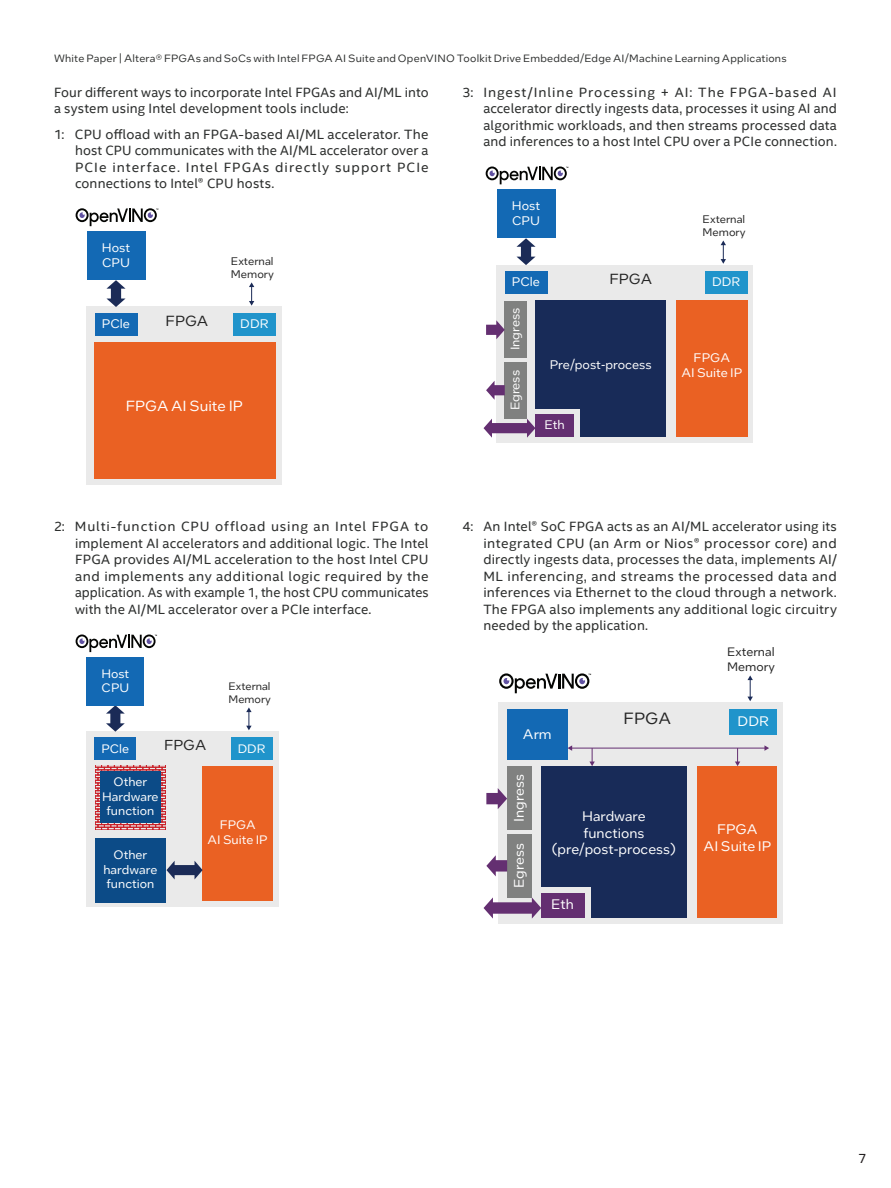
<style>
.page{position:relative;width:891px;height:1188px;background:#fff}
.page>*{position:absolute;margin:0;border:0;box-sizing:border-box;transform-origin:0 0}
.t1{font:16.2px "Intel One Text";color:#242424}
.t2{font:14.55px "Intel One Text";color:#fff}
.t3{font:14.55px "Intel One Text";color:#242424}
.t4{font:14.4px "Intel One Text";color:#242424}
.t5{font:13.8px/16.5px "Intel One Text";color:#fff;text-align:center}
.t6{font:13.5px/16.5px "Intel Clear";letter-spacing:.01em;color:#2d2f2e;text-align:justify}
.t7{font:13.5px "Intel Clear";color:#231f20}
.t8{font:12.45px/14.9px "Intel One Text";color:#fff}
.t9{font:12.15px/14.7px "Intel One Text";color:#fff;text-align:center}
.t10{font:12.15px/14.5px "Intel One Text";color:#242424}
.t11{font:10.95px/13px "Intel One Text";color:#242424}
.t12{font:10.8px/12.9px "Intel One Text";color:#242424}
.t13{font:10.5px "Intel One Text";letter-spacing:.02em;color:#2d2f2e}
</style>
<div class="page">
<div style="left:498px;top:702px;width:285px;height:222px;background:#eaeaea"></div>
<div style="left:507px;top:710px;width:61px;height:50px;background:#1369b4"></div>
<div style="left:730px;top:710px;width:47px;height:25px;background:#2094cb"></div>
<div style="left:698px;top:766px;width:79px;height:151px;background:#ea6123"></div>
<div style="left:541px;top:766px;width:146px;height:151px;background:#182b58"></div>
<div style="left:541px;top:887px;width:49px;height:30px;background:#eaeaea"></div>
<div style="left:541px;top:893px;width:43px;height:24px;background:#642f71"></div>
<hr style="left:571px;top:748px;width:194px;height:1px;background:#642f71">
<svg style="left:764px;top:745px;width:5px;height:6px"></svg>
<svg style="left:568px;top:745px;width:4px;height:6px"></svg>
<svg style="left:735px;top:748px;width:5px;height:18px"></svg>
<svg style="left:589px;top:748px;width:6px;height:18px"></svg>
<div style="left:507px;top:834px;width:25px;height:63px;background:#808180"></div>
<div style="left:507px;top:766px;width:25px;height:63px;background:#808180"></div>
<svg style="left:486px;top:788px;width:21px;height:21px"></svg>
<svg style="left:486px;top:855px;width:21px;height:21px"></svg>
<svg style="left:484px;top:897px;width:57px;height:22px"></svg>
<svg style="left:747px;top:675px;width:6px;height:26px"></svg>
<svg style="left:499px;top:673px;width:92px;height:20px"></svg>
<div style="left:496px;top:265px;width:256px;height:178px;background:#eaeaea"></div>
<div style="left:705px;top:271px;width:42px;height:23px;background:#2094cb"></div>
<div style="left:676px;top:301px;width:71px;height:136px;background:#ea6123"></div>
<div style="left:535px;top:301px;width:131px;height:136px;background:#182b58"></div>
<div style="left:535px;top:410px;width:45px;height:27px;background:#eaeaea"></div>
<div style="left:535px;top:414px;width:39px;height:23px;background:#642f71"></div>
<div style="left:505px;top:362px;width:22px;height:57px;background:#808180"></div>
<div style="left:505px;top:301px;width:22px;height:56px;background:#808180"></div>
<svg style="left:486px;top:320px;width:19px;height:19px"></svg>
<svg style="left:486px;top:381px;width:19px;height:19px"></svg>
<svg style="left:484px;top:419px;width:51px;height:19px"></svg>
<svg style="left:721px;top:241px;width:5px;height:23px"></svg>
<svg style="left:486px;top:167px;width:82px;height:17px"></svg>
<div style="left:505px;top:271px;width:42px;height:23px;background:#1369b4"></div>
<svg style="left:517px;top:238px;width:19px;height:27px"></svg>
<div style="left:497px;top:189px;width:58px;height:49px;background:#1369b4"></div>
<div style="left:86px;top:731px;width:193px;height:176px;background:#eaeaea"></div>
<div style="left:231px;top:738px;width:42px;height:22px;background:#2094cb"></div>
<div style="left:203px;top:767px;width:70px;height:134px;background:#ea6123"></div>
<svg style="left:246px;top:707px;width:6px;height:23px"></svg>
<svg style="left:76px;top:635px;width:81px;height:17px"></svg>
<div style="left:94px;top:738px;width:42px;height:22px;background:#1369b4"></div>
<svg style="left:106px;top:705px;width:19px;height:27px"></svg>
<div style="left:87px;top:657px;width:57px;height:48px;background:#1369b4"></div>
<div style="left:95px;top:838px;width:71px;height:64px;background:#0c4b87"></div>
<svg style="left:95px;top:765px;width:71px;height:64px"></svg>
<div style="left:100px;top:771px;width:61px;height:52px;background:#0c4b87"></div>
<svg style="left:167px;top:861px;width:36px;height:18px"></svg>
<div style="left:86px;top:307px;width:196px;height:178px;background:#eaeaea"></div>
<div style="left:233px;top:313px;width:43px;height:23px;background:#2094cb"></div>
<div style="left:94px;top:343px;width:182px;height:136px;background:#ea6123"></div>
<svg style="left:249px;top:282px;width:5px;height:24px"></svg>
<svg style="left:76px;top:208px;width:82px;height:18px"></svg>
<div style="left:95px;top:313px;width:42px;height:23px;background:#1369b4"></div>
<svg style="left:106px;top:280px;width:20px;height:27px"></svg>
<div style="left:87px;top:231px;width:58px;height:49px;background:#1369b4"></div>
<p class="t13" style="left:54px;top:52px;width:734px">White Paper | Altera® FPGAs and SoCs with Intel FPGA AI Suite and OpenVINO Toolkit Drive Embedded/Edge AI/Machine Learning Applications</p>
<p class="t6" style="left:54px;top:83px;width:376px">Four different ways to incorporate Intel FPGAs and AI/ML into a system using Intel development tools include:</p>
<p class="t6" style="left:75px;top:125px;width:355px;text-indent:-21px">1: CPU offload with an FPGA-based AI/ML accelerator. The host CPU communicates with the AI/ML accelerator over a PCIe interface. Intel FPGAs directly support PCIe connections to Intel® CPU hosts.</p>
<p class="t6" style="left:483px;top:83px;width:355px;text-indent:-21px">3: Ingest/Inline Processing + AI: The FPGA-based AI accelerator directly ingests data, processes it using AI and algorithmic workloads, and then streams processed data and inferences to a host Intel CPU over a PCIe connection.</p>
<p class="t8" style="left:102px;top:240px;width:30px">Host<br>CPU</p>
<p class="t8" style="left:102px;top:316px;width:30px">PCle</p>
<p class="t3" style="left:166px;top:311px;width:44px">FPGA</p>
<p class="t11" style="left:231px;top:254px;width:45px">External<br>Memory</p>
<p class="t8" style="left:240px;top:316px;width:30px">DDR</p>
<p class="t2" style="left:126px;top:396px;width:119px">FPGA AI Suite IP</p>
<p class="t8" style="left:512px;top:198px;width:30px">Host<br>CPU</p>
<p class="t8" style="left:512px;top:274px;width:30px">PCle</p>
<p class="t8" style="left:507px;top:350px;width:44px;rotate:-90deg">Ingress</p>
<p class="t8" style="left:507px;top:410px;width:42px;rotate:-90deg">Egress</p>
<p class="t3" style="left:609px;top:269px;width:44px">FPGA</p>
<p class="t8" style="left:550px;top:357px;width:104px">Pre/post-process</p>
<p class="t8" style="left:544px;top:417px;width:22px">Eth</p>
<p class="t11" style="left:703px;top:212px;width:44px">External<br>Memory</p>
<p class="t8" style="left:712px;top:274px;width:30px">DDR</p>
<p class="t8" style="left:681px;top:350px;width:62px;text-align:center">FPGA<br>AI Suite IP</p>
<p class="t6" style="left:75px;top:518px;width:355px;text-indent:-21px">2: Multi-function CPU offload using an Intel FPGA to implement AI accelerators and additional logic. The Intel FPGA provides AI/ML acceleration to the host Intel CPU and implements any additional logic required by the application. As with example 1, the host CPU communicates with the AI/ML accelerator over a PCIe interface.</p>
<p class="t6" style="left:483px;top:518px;width:355px;text-indent:-21px">4: An Intel® SoC FPGA acts as an AI/ML accelerator using its integrated CPU (an Arm or Nios® processor core) and directly ingests data, processes the data, implements AI/ ML inferencing, and streams the processed data and inferences via Ethernet to the cloud through a network.<br>The FPGA also implements any additional logic circuitry needed by the application.</p>
<p class="t10" style="left:727px;top:644px;width:49px">External<br>Memory</p>
<p class="t1" style="left:623px;top:707px;width:49px">FPGA</p>
<p class="t5" style="left:523px;top:725px;width:30px">Arm</p>
<p class="t9" style="left:101px;top:666px;width:29px;text-align:left">Host<br>CPU</p>
<p class="t12" style="left:229px;top:680px;width:44px">External<br>Memory</p>
<p class="t9" style="left:238px;top:741px;width:29px">DDR</p>
<p class="t5" style="left:738px;top:713px;width:33px">DDR</p>
<p class="t4" style="left:164px;top:735px;width:44px">FPGA</p>
<p class="t9" style="left:102px;top:741px;width:29px">PCle</p>
<p class="t9" style="left:102px;top:774px;width:58px">Other<br>Hardware function</p>
<p class="t9" style="left:103px;top:847px;width:55px">Other hardware function</p>
<p class="t9" style="left:208px;top:817px;width:61px">FPGA<br>AI Suite IP</p>
<p class="t5" style="left:510px;top:822px;width:49px;rotate:-90deg">Ingress</p>
<p class="t5" style="left:510px;top:888px;width:46px;rotate:-90deg">Egress</p>
<p class="t5" style="left:552px;top:807px;width:126px">Hardware functions (pre/post-process)</p>
<p class="t5" style="left:551px;top:896px;width:24px">Eth</p>
<p class="t5" style="left:704px;top:821px;width:69px">FPGA<br>AI Suite IP</p>
<p class="t7" style="left:858px;top:1149px;width:10px">7</p>
</div>
